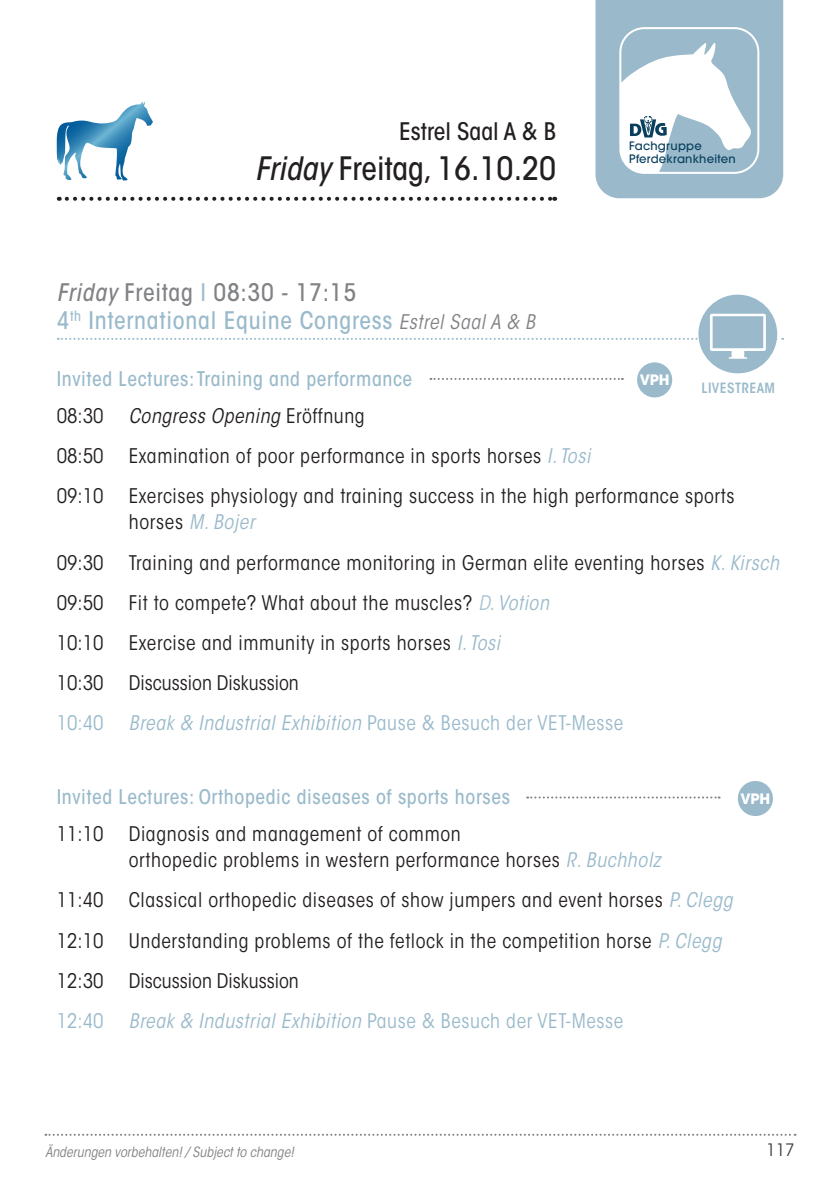
<style>
.page{position:relative;width:840px;height:1191px;background:#fff}
.page>*{position:absolute;margin:0;border:0;box-sizing:border-box;transform-origin:0 0}
.t1{font:500 condensed 32px "ITC Avant Garde Std";color:#231f20}
.t2{font:500 condensed 24px/28px "ITC Avant Garde Std";letter-spacing:.03em;color:#9abacb}
.t3{font:500 condensed 24px "ITC Avant Garde Std";color:#231f20}
.t4{font:condensed 20px "ITC Avant Garde Std";letter-spacing:.03em;color:#231f20}
.t5{font:italic condensed 20px "ITC Avant Garde Std";letter-spacing:.03em;color:#9abacb}
.t6{font:500 condensed 20px "ITC Avant Garde Std";letter-spacing:.03em;color:#9abacb}
.t7{font:condensed 20px "ITC Avant Garde Std";color:#231f20}
.t8{font:italic condensed 20px "ITC Avant Garde Std";letter-spacing:.03em;color:#231f20}
.t9{font:condensed 20px "ITC Avant Garde Std";color:#9abacb}
.t10{font:17px "ITC Avant Garde Std";color:#3e3e3f}
.t11{font:700 14.2px "ITC Avant Garde Std";letter-spacing:-.01em;color:#fff}
.t12{font:italic condensed 14px "ITC Avant Garde Std";color:#808285}
.t13{font:600 condensed 14px "ITC Avant Garde Std";letter-spacing:.03em;color:#9abacb}
.t14{font:500 11.6px/13.4px "ITC Avant Garde Std";letter-spacing:.02em;color:#083f5d}
.s1{font-style:italic}
.s2{font-style:italic;color:#808285}
.s3{color:#808285}
.s4{font-weight:400;font-style:italic;font-size:20px;color:#808285}
.s5{font-style:normal}
.s6{font-style:italic;color:#9abacb}
.s7{font-style:normal;color:#231f20}
.s8{font-style:italic;color:#acc5d4}
</style>
<div class="page">
<svg style="left:45px;top:1133px;width:750px;height:2px"></svg>
<svg style="left:595px;top:0;width:187px;height:198px"></svg>
<div style="left:619px;top:27px;width:140px;height:147px;border:2px solid #fff;border-radius:24px"></div>
<svg style="left:67px;top:197px;width:488px;height:4px"></svg>
<svg style="left:57px;top:102px;width:87px;height:78px"></svg>
<div style="left:698px;top:295px;width:78px;height:78px;background:#9abacb;border-radius:50%"></div>
<svg style="left:58px;top:314px;width:724px;height:45px"></svg>
<svg style="left:430px;top:378px;width:192px;height:2px"></svg>
<div style="left:636px;top:362px;width:35px;height:35px;background:#9abacb;border-radius:50%"></div>
<svg style="left:527px;top:796px;width:192px;height:2px"></svg>
<div style="left:737px;top:781px;width:35px;height:35px;background:#9abacb;border-radius:50%"></div>
<p class="t3" style="left:399px;top:116px;width:158px">Estrel Saal A &amp; B</p>
<p class="t1" style="left:255px;top:148px;width:302px"><span class="s1">Friday</span> Freitag, 16.10.20</p>
<p class="t14" style="left:629px;top:139px;width:108px">Fachgruppe<br>Pferdekrankheiten</p>
<p class="t2" style="left:57px;top:279px;width:479px"><span class="s2">Friday</span> <span class="s3">Freitag</span> l <span class="s3">08:30 - 17:15<br></span>4<sup>th</sup> International Equine Congress <span class="s4">Estrel Saal A &amp; B</span></p>
<p class="t6" style="left:57px;top:366px;width:357px">Invited Lectures: Training and performance</p>
<p class="t4" style="left:57px;top:404px;width:48px">08:30</p>
<p class="t8" style="left:129px;top:404px;width:237px">Congress Opening <span class="s5">Eröffnung</span></p>
<p class="t4" style="left:57px;top:444px;width:48px">08:50</p>
<p class="t4" style="left:129px;top:444px;width:463px">Examination of poor performance in sports horses <span class="s6">I. Tosi</span></p>
<p class="t4" style="left:57px;top:484px;width:48px">09:10</p>
<p class="t4" style="left:129px;top:484px;width:606px">Exercises physiology and training success in the high performance sports</p>
<p class="t5" style="left:129px;top:510px;width:127px"><span class="s7">horses</span> M. Bojer</p>
<p class="t4" style="left:57px;top:550px;width:48px">09:30</p>
<p class="t4" style="left:129px;top:550px;width:651px">Training and performance monitoring in German elite eventing horses <span class="s6">K. Kirsch</span></p>
<p class="t4" style="left:57px;top:590px;width:48px">09:50</p>
<p class="t4" style="left:129px;top:590px;width:421px">Fit to compete? What about the muscles? <span class="s8">D</span><span class="s6">. Votion</span></p>
<p class="t4" style="left:57px;top:630px;width:48px">10:10</p>
<p class="t4" style="left:129px;top:630px;width:372px">Exercise and immunity in sports horses <span class="s6">I. Tosi</span></p>
<p class="t4" style="left:57px;top:671px;width:48px">10:30</p>
<p class="t7" style="left:129px;top:671px;width:171px">Discussion Diskussion</p>
<p class="t9" style="left:57px;top:711px;width:48px">10:40</p>
<p class="t5" style="left:129px;top:711px;width:496px">Break &amp; Industrial Exhibition <span class="s5">Pause &amp; Besuch der VET-Messe</span></p>
<p class="t11" style="left:639px;top:370px;width:31px">VPH</p>
<p class="t13" style="left:701px;top:379px;width:75px">LIVESTREAM</p>
<p class="t6" style="left:57px;top:784px;width:454px">Invited Lectures: Orthopedic diseases of sports horses</p>
<p class="t4" style="left:57px;top:822px;width:48px">11:10</p>
<p class="t4" style="left:129px;top:822px;width:333px">Diagnosis and management of common</p>
<p class="t4" style="left:129px;top:848px;width:533px">orthopedic problems in western performance horses <span class="s6">R. Buchholz</span></p>
<p class="t4" style="left:57px;top:888px;width:48px">11:40</p>
<p class="t4" style="left:129px;top:888px;width:605px">Classical orthopedic diseases of show jumpers and event horses <span class="s6">P. Clegg</span></p>
<p class="t4" style="left:57px;top:928px;width:48px">12:10</p>
<p class="t4" style="left:129px;top:928px;width:593px">Understanding problems of the fetlock in the competition horse <span class="s6">P. Clegg</span></p>
<p class="t4" style="left:57px;top:968px;width:48px">12:30</p>
<p class="t7" style="left:129px;top:968px;width:171px">Discussion Diskussion</p>
<p class="t9" style="left:57px;top:1008px;width:48px">12:40</p>
<p class="t5" style="left:129px;top:1008px;width:496px">Break &amp; Industrial Exhibition <span class="s5">Pause &amp; Besuch der VET-Messe</span></p>
<p class="t11" style="left:740px;top:789px;width:31px">VPH</p>
<p class="t12" style="left:45px;top:1143px;width:250px">Änderungen vorbehalten! / Subject to change!</p>
<p class="t10" style="left:765px;top:1139px;width:30px">117</p>
</div>
